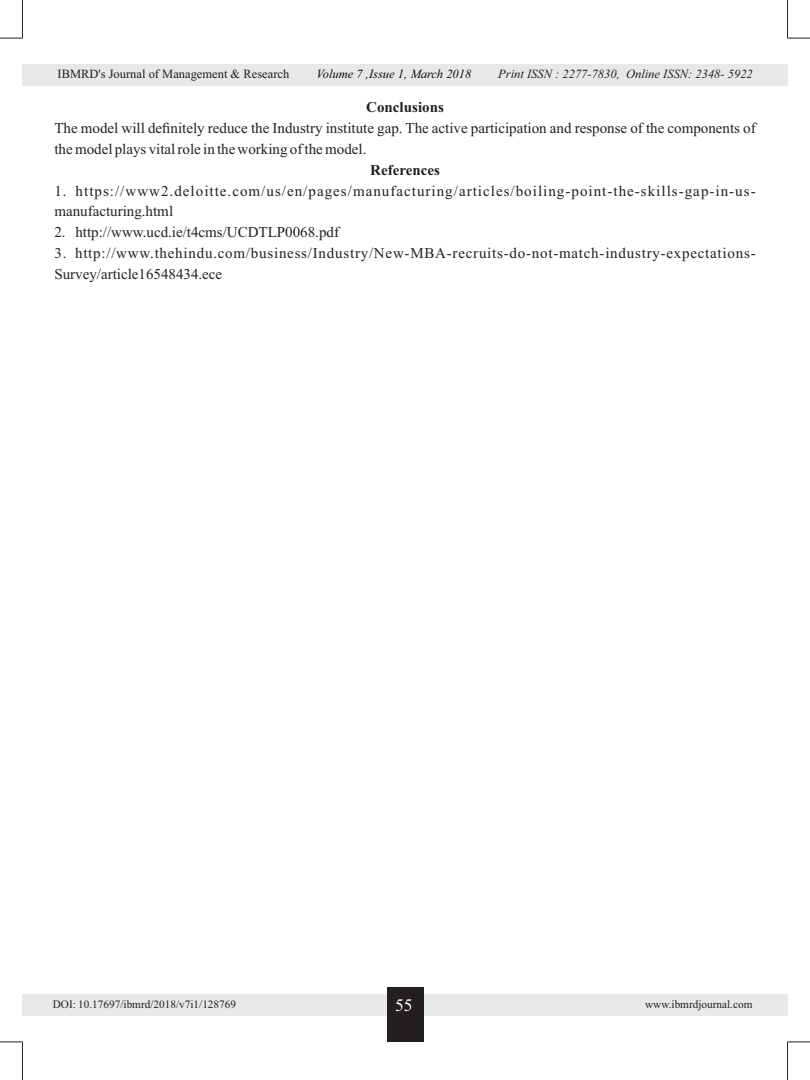
<style>
.page{position:relative;width:810px;height:1080px;background:#fff}
.page>*{position:absolute;margin:0;border:0;box-sizing:border-box;transform-origin:0 0}
.t1{font:17.5px "Times New Roman";color:#fff}
.t2{font:15px/20.8px "Times New Roman";color:#231f20}
.t3{font:15px/20.8px "Times New Roman";letter-spacing:.05em;color:#231f20}
.t4{font:15px/20.8px "Times New Roman";letter-spacing:.07em;color:#231f20}
.t5{font:700 15px "Times New Roman";color:#231f20}
.t6{font:italic 12.5px "Times New Roman";color:#231f20}
.t7{font:12.5px "Times New Roman";color:#231f20}
.t8{font:italic 12.5px "Times New Roman";color:#060707}
.t9{font:11.25px "Times New Roman";color:#231f20}
</style>
<div class="page">
<hr style="left:22px;top:0;width:1px;height:38px;background:#231f20">
<hr style="left:787px;top:0;width:1px;height:38px;background:#231f20">
<svg style="left:0;top:38px;width:22px;height:1px"></svg>
<svg style="left:787px;top:38px;width:23px;height:1px"></svg>
<hr style="left:22px;top:1042px;width:1px;height:38px;background:#231f20">
<hr style="left:787px;top:1042px;width:1px;height:38px;background:#231f20">
<svg style="left:0;top:1041px;width:22px;height:1px"></svg>
<svg style="left:787px;top:1041px;width:23px;height:1px"></svg>
<div style="left:22px;top:64px;width:765px;height:22px;background:#e7e8e8"></div>
<div style="left:22px;top:994px;width:765px;height:21px;background:#e7e8e8"></div>
<div style="left:387px;top:988px;width:36px;height:54px;background:#231f20"></div>
<p class="t7" style="left:58px;top:69px;width:233px">IBMRD's Journal of Management &amp; Research</p>
<p class="t6" style="left:498px;top:69px;width:256px">Print ISSN : 2277-7830, Online ISSN: 2348- 5922</p>
<p class="t8" style="left:317px;top:69px;width:156px">Volume 7 ,Issue 1, March 2018</p>
<p class="t5" style="left:366px;top:102px;width:79px">Conclusions</p>
<p class="t2" style="left:54px;top:119px;width:703px">The model will definitely reduce the Industry institute gap. The active participation and response of the components of the model plays vital role in the working of the model.</p>
<p class="t5" style="left:370px;top:165px;width:71px">References</p>
<p class="t4" style="left:54px;top:182px;width:703px">1. https://www2.deloitte.com/us/en/pages/manufacturing/articles/boiling-point-the-skills-gap-in-us&shy;manufacturing.html</p>
<p class="t2" style="left:54px;top:223px;width:286px">2. http://www.ucd.ie/t4cms/UCDTLP0068.pdf</p>
<p class="t3" style="left:54px;top:244px;width:703px">3. http://www.thehindu.com/business/Industry/New-MBA-recruits-do-not-match-industry-expectations-<br>Survey/article16548434.ece</p>
<p class="t9" style="left:53px;top:999px;width:185px">DOI: 10.17697/ibmrd/2018/v7i1/128769</p>
<p class="t1" style="left:395px;top:998px;width:19px">55</p>
<p class="t9" style="left:645px;top:999px;width:109px">www.ibmrdjournal.com</p>
</div>
